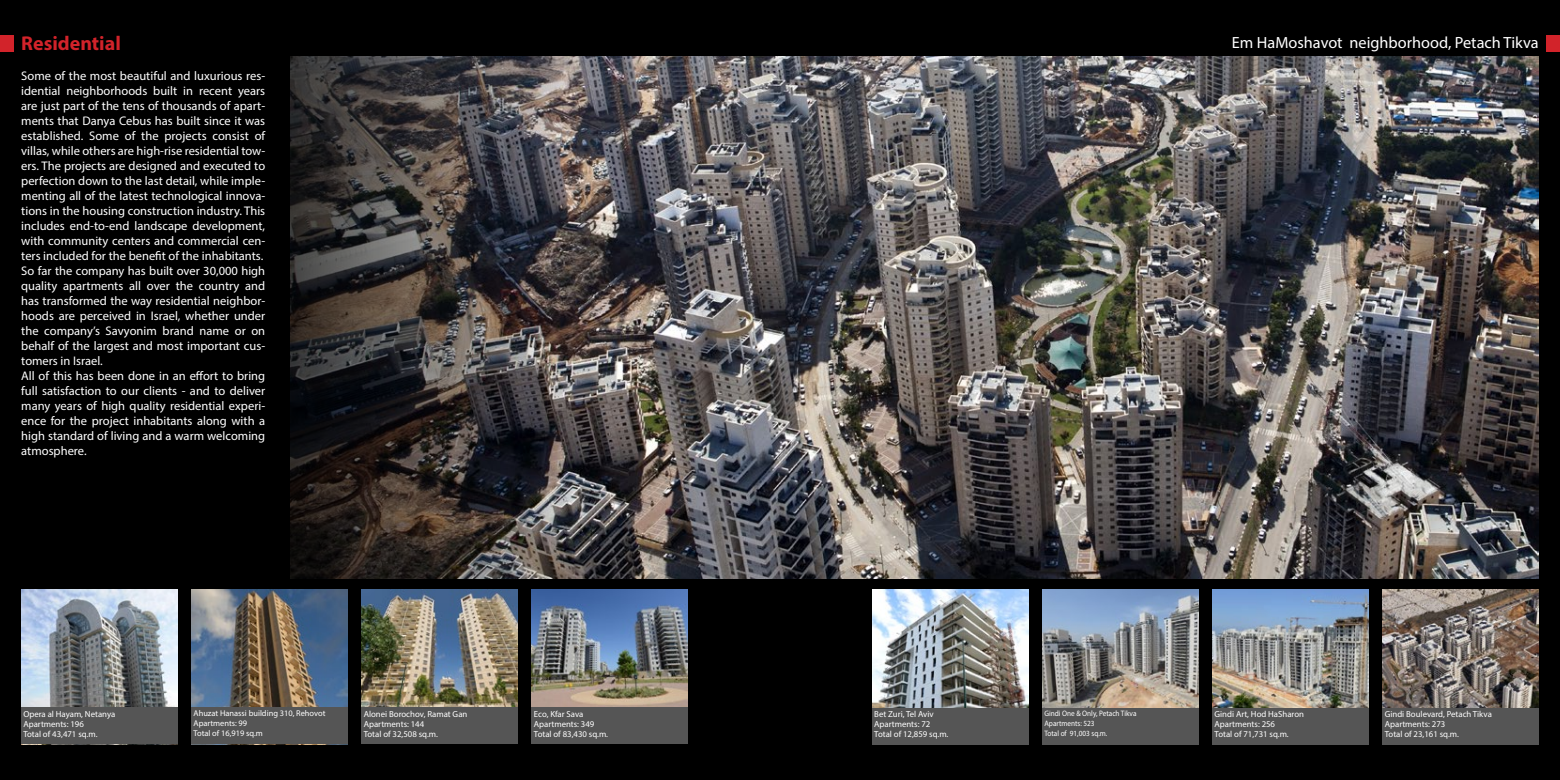
<style>
.page{position:relative;width:1560px;height:780px;background:#fff}
.page>*{position:absolute;margin:0;border:0;box-sizing:border-box;transform-origin:0 0}
.t1{font:700 20px "Myriad Pro";color:#d2232a}
.t2{font:16.25px "Myriad Pro";color:#fff}
.t3{font:12.5px/15px "Myriad Pro";color:#fff}
.t4{font:8.75px/10px "Myriad Pro";color:#fff}
.t5{font:8.38px/10px "Myriad Pro";color:#fff}
.t6{font:7.88px/10px "Myriad Pro";color:#fff;scale:.92 1}
</style>
<div class="page">
<div style="left:0;top:0;width:1559px;height:780px;background:#000"></div>
<div style="left:1545px;top:35px;width:14px;height:17px;background:#d2232a"></div>
<div style="left:0;top:35px;width:14px;height:17px;background:#d2232a"></div>
<img style="left:291px;top:57px;width:1247px;height:521px">
<img style="left:21px;top:589px;width:156px;height:118px">
<img style="left:872px;top:589px;width:156px;height:118px">
<img style="left:191px;top:589px;width:156px;height:118px">
<img style="left:1042px;top:589px;width:156px;height:118px">
<img style="left:361px;top:589px;width:156px;height:118px">
<img style="left:1212px;top:589px;width:156px;height:118px">
<img style="left:531px;top:589px;width:156px;height:118px">
<img style="left:1382px;top:589px;width:156px;height:118px">
<div style="left:21px;top:707px;width:156px;height:37px;background:#555"></div>
<div style="left:191px;top:707px;width:156px;height:37px;background:#555"></div>
<div style="left:361px;top:707px;width:156px;height:37px;background:#555"></div>
<div style="left:531px;top:707px;width:156px;height:37px;background:#555"></div>
<div style="left:872px;top:707px;width:156px;height:37px;background:#555"></div>
<div style="left:1042px;top:707px;width:156px;height:37px;background:#555"></div>
<div style="left:1212px;top:707px;width:156px;height:37px;background:#555"></div>
<div style="left:1382px;top:707px;width:156px;height:37px;background:#555"></div>
<h1 class="t1" style="left:21px;top:31px;width:101px">Residential</h1>
<p class="t3" style="left:21px;top:68px;width:245px">Some of the most beautiful and luxurious res&shy;idential neighborhoods built in recent years are just part of the tens of thousands of apart&shy;ments that Danya Cebus has built since it was established. Some of the projects consist of villas, while others are high-rise residential tow&shy;ers. The projects are designed and executed to perfection down to the last detail, while imple&shy;menting all of the latest technological innova&shy;tions in the housing construction industry. This includes end-to-end landscape development, with community centers and commercial cen&shy;ters included for the benefit of the inhabitants.<br>So far the company has built over 30,000 high quality apartments all over the country and has transformed the way residential neighbor&shy;hoods are perceived in Israel, whether under the company’s Savyonim brand name or on behalf of the largest and most important cus&shy;tomers in Israel.<br>All of this has been done in an effort to bring full satisfaction to our clients - and to deliver many years of high quality residential experi&shy;ence for the project inhabitants along with a high standard of living and a warm welcoming atmosphere.</p>
<h2 class="t2" style="left:1231px;top:32px;width:308px">Em HaMoshavot neighborhood, Petach Tikva</h2>
<p class="t4" style="left:23px;top:708px;width:93px">Opera al Hayam, Netanya<br>Apartments: 196<br>Total of 43,471 sq.m.</p>
<p class="t5" style="left:193px;top:708px;width:133px">Ahuzat Hanassi building 310, Rehovot<br>Apartments: 99<br>Total of 16,919 sq.m</p>
<p class="t4" style="left:364px;top:708px;width:105px">Alonei Borochov, Ramat Gan<br>Apartments: 144<br>Total of 32,508 sq.m.</p>
<p class="t4" style="left:534px;top:708px;width:76px">Eco, Kfar Sava<br>Apartments: 349<br>Total of 83,430 sq.m.</p>
<p class="t4" style="left:874px;top:708px;width:76px">Bet Zuri, Tel Aviv<br>Apartments: 72<br>Total of 12,859 sq.m.</p>
<p class="t6" style="left:1044px;top:708px;width:102px">Gindi One &amp; Only, Petach Tikva<br>Apartments: 523<br>Total of 91,003 sq.m.</p>
<p class="t4" style="left:1214px;top:708px;width:91px">Gindi Art, Hod HaSharon<br>Apartments: 256<br>Total of 71,731 sq.m.</p>
<p class="t4" style="left:1384px;top:708px;width:109px">Gindi Boulevard, Petach Tikva<br>Apartments: 273<br>Total of 23,161 sq.m.</p>
</div>
